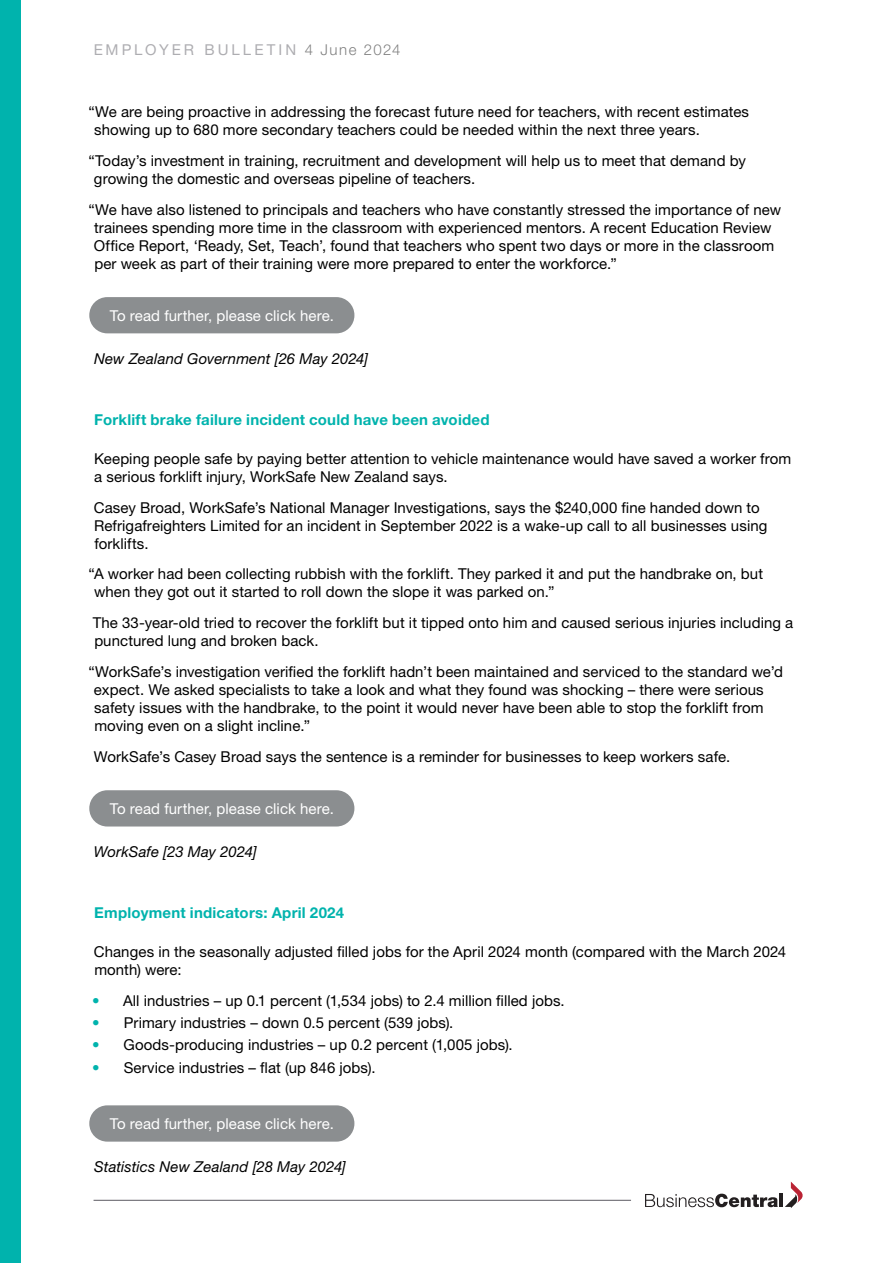
<style>
.page{position:relative;width:893px;height:1263px;background:#fff}
.page>*{position:absolute;margin:0;border:0;box-sizing:border-box;transform-origin:0 0}
.t1{font:15px/18px "Helvetica Neue LT Pro";letter-spacing:.005em;color:#000}
.t2{font:15px "Helvetica Neue LT Pro";letter-spacing:.005em;color:#fff}
.t3{font:italic 15px "Helvetica Neue LT Pro";letter-spacing:.005em;color:#000}
.t4{font:700 15px "Helvetica Neue LT Pro";letter-spacing:.015em;color:#00b3ad}
.t5{font:15px "Helvetica Neue LT Pro";letter-spacing:.2em;color:#5c5b63}
.s1{font-weight:300;color:#000}
.s2{color:#00b3ad}
</style>
<div class="page">
<div style="left:0;top:0;width:21px;height:1263px;background:#00b3ad"></div>
<hr style="left:94px;top:1200px;width:537px;height:1px;background:#5c5b63">
<svg style="left:645px;top:1194px;width:133px;height:13px"></svg>
<hr style="left:779px;top:1194px;width:4px;height:13px;background:#231f20">
<svg style="left:785px;top:1181px;width:18px;height:27px"></svg>
<div style="left:89px;top:297px;width:265px;height:36px;background:#8b8e90;border-radius:18px"></div>
<div style="left:89px;top:790px;width:265px;height:36px;background:#8b8e90;border-radius:18px"></div>
<div style="left:89px;top:1105px;width:265px;height:36px;background:#8b8e90;border-radius:18px"></div>
<p class="t5" style="left:94px;top:41px;width:309px">EMPLOYER BULLETIN <span class="s1">4 June 2024</span></p>
<p class="t1" style="left:94px;top:102px;width:656px;text-indent:-6px">“We are being proactive in addressing the forecast future need for teachers, with recent estimates showing up to 680 more secondary teachers could be needed within the next three years.</p>
<p class="t1" style="left:94px;top:151px;width:653px;text-indent:-5px">“Today’s investment in training, recruitment and development will help us to meet that demand by growing the domestic and overseas pipeline of teachers.</p>
<p class="t1" style="left:94px;top:200px;width:689px;text-indent:-5px">“We have also listened to principals and teachers who have constantly stressed the importance of new trainees spending more time in the classroom with experienced mentors. A recent Education Review Office Report, ‘Ready, Set, Teach’, found that teachers who spent two days or more in the classroom per week as part of their training were more prepared to enter the workforce.”</p>
<p class="t2" style="left:110px;top:306px;width:226px">To read further, please click here.</p>
<p class="t3" style="left:94px;top:349px;width:276px">New Zealand Government [26 May 2024]</p>
<p class="t4" style="left:94px;top:410px;width:397px">Forklift brake failure incident could have been avoided</p>
<p class="t1" style="left:94px;top:449px;width:699px">Keeping people safe by paying better attention to vehicle maintenance would have saved a worker from a serious forklift injury, WorkSafe New Zealand says.</p>
<p class="t1" style="left:94px;top:498px;width:675px">Casey Broad, WorkSafe’s National Manager Investigations, says the $240,000 fine handed down to<br>Refrigafreighters Limited for an incident in September 2022 is a wake-up call to all businesses using forklifts.</p>
<p class="t1" style="left:94px;top:565px;width:671px;text-indent:-5px">“A worker had been collecting rubbish with the forklift. They parked it and put the handbrake on, but when they got out it started to roll down the slope it was parked on.”</p>
<p class="t1" style="left:93px;top:613px;width:702px">The 33-year-old tried to recover the forklift but it tipped onto him and caused serious injuries including a punctured lung and broken back.</p>
<p class="t1" style="left:94px;top:662px;width:690px;text-indent:-5px">“WorkSafe’s investigation verified the forklift hadn’t been maintained and serviced to the standard we’d expect. We asked specialists to take a look and what they found was shocking – there were serious safety issues with the handbrake, to the point it would never have been able to stop the forklift from moving even on a slight incline.”</p>
<p class="t1" style="left:94px;top:747px;width:638px">WorkSafe’s Casey Broad says the sentence is a reminder for businesses to keep workers safe.</p>
<p class="t2" style="left:110px;top:799px;width:226px">To read further, please click here.</p>
<p class="t3" style="left:94px;top:843px;width:164px">WorkSafe [23 May 2024]</p>
<p class="t4" style="left:94px;top:903px;width:251px">Employment indicators: April 2024</p>
<p class="t1" style="left:94px;top:942px;width:694px">Changes in the seasonally adjusted filled jobs for the April 2024 month (compared with the March 2024 month) were:</p>
<p class="t1" style="left:92px;top:991px;width:474px"><span class="s2">•</span> All industries – up 0.1 percent (1,534 jobs) to 2.4 million filled jobs.</p>
<p class="t1" style="left:92px;top:1013px;width:363px"><span class="s2">•</span> Primary industries – down 0.5 percent (539 jobs).</p>
<p class="t1" style="left:92px;top:1035px;width:422px"><span class="s2">•</span> Goods-producing industries – up 0.2 percent (1,005 jobs).</p>
<p class="t1" style="left:92px;top:1058px;width:285px"><span class="s2">•</span> Service industries – flat (up 846 jobs).</p>
<p class="t2" style="left:110px;top:1114px;width:226px">To read further, please click here.</p>
<p class="t3" style="left:94px;top:1158px;width:254px">Statistics New Zealand [28 May 2024]</p>
</div>
